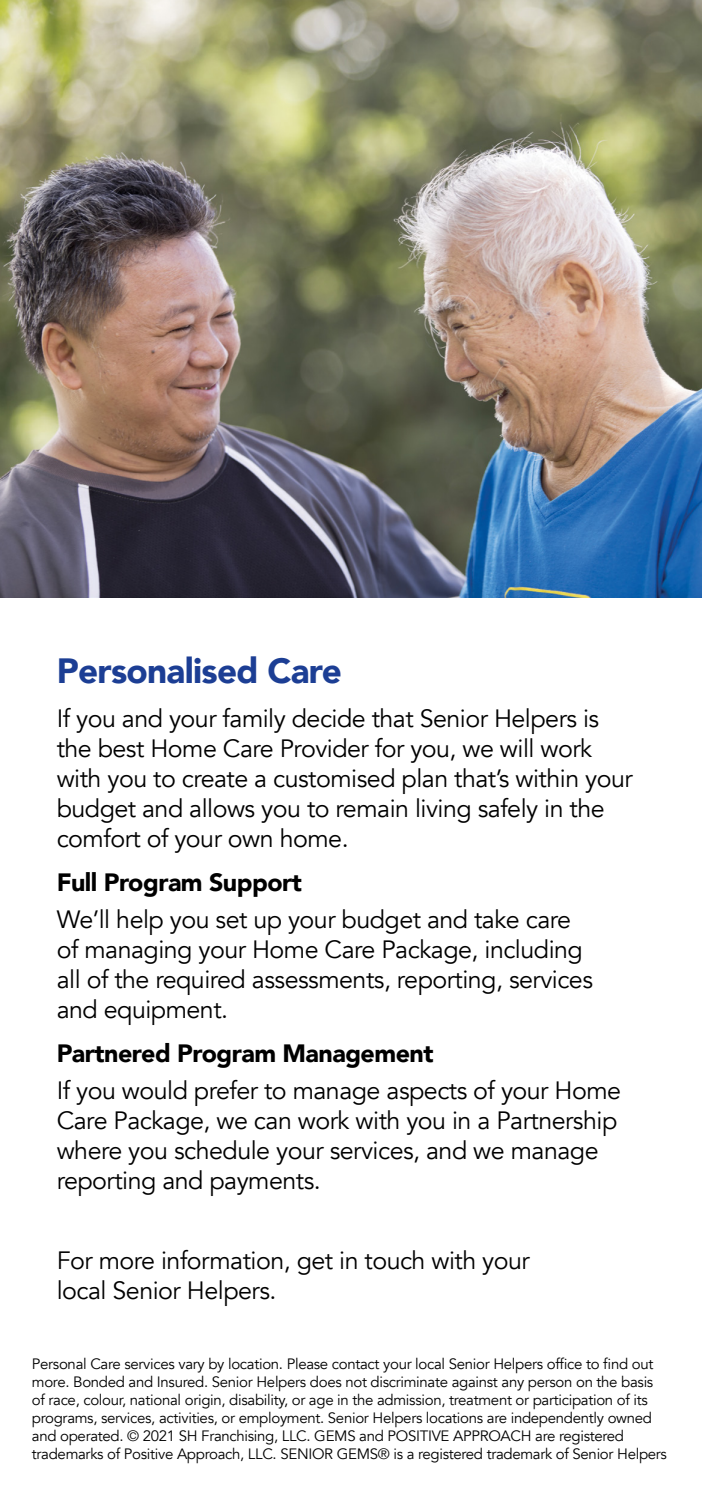
<style>
.page{position:relative;width:702px;height:1489px;background:#fff}
.page>*{position:absolute;margin:0;border:0;box-sizing:border-box;transform-origin:0 0}
.t1{font:900 35px "Avenir";letter-spacing:-.02em;color:#1c3e94}
.t2{font:25px/30px "Avenir";letter-spacing:-.02em;color:#000}
.t3{font:900 25px "Avenir";letter-spacing:-.02em;color:#000}
.t4{font:15px/18px "Avenir";letter-spacing:-.02em;color:#000}
</style>
<div class="page">
<img style="left:0;top:0;width:702px;height:597px">
<h1 class="t1" style="left:57px;top:640px;width:287px">Personalised Care</h1>
<p class="t2" style="left:57px;top:703px;width:577px">If you and your family decide that Senior Helpers is the best Home Care Provider for you, we will work with you to create a customised plan that’s within your budget and allows you to remain living safely in the comfort of your own home.</p>
<p class="t3" style="left:57px;top:860px;width:247px">Full Program Support</p>
<p class="t2" style="left:57px;top:904px;width:537px">We’ll help you set up your budget and take care of managing your Home Care Package, including all of the required assessments, reporting, services and equipment.</p>
<p class="t3" style="left:57px;top:1032px;width:378px">Partnered Program Management</p>
<p class="t2" style="left:57px;top:1076px;width:566px">If you would prefer to manage aspects of your Home Care Package, we can work with you in a Partnership where you schedule your services, and we manage reporting and payments.</p>
<p class="t2" style="left:57px;top:1246px;width:474px">For more information, get in touch with your local Senior Helpers.</p>
<p class="t4" style="left:32px;top:1355px;width:636px">Personal Care services vary by location. Please contact your local Senior Helpers office to find out more. Bonded and Insured. Senior Helpers does not discriminate against any person on the basis of race, colour, national origin, disability, or age in the admission, treatment or participation of its programs, services, activities, or employment. Senior Helpers locations are independently owned and operated. © 2021 SH Franchising, LLC. GEMS and POSITIVE APPROACH are registered trademarks of Positive Approach, LLC. SENIOR GEMS® is a registered trademark of Senior Helpers</p>
</div>
